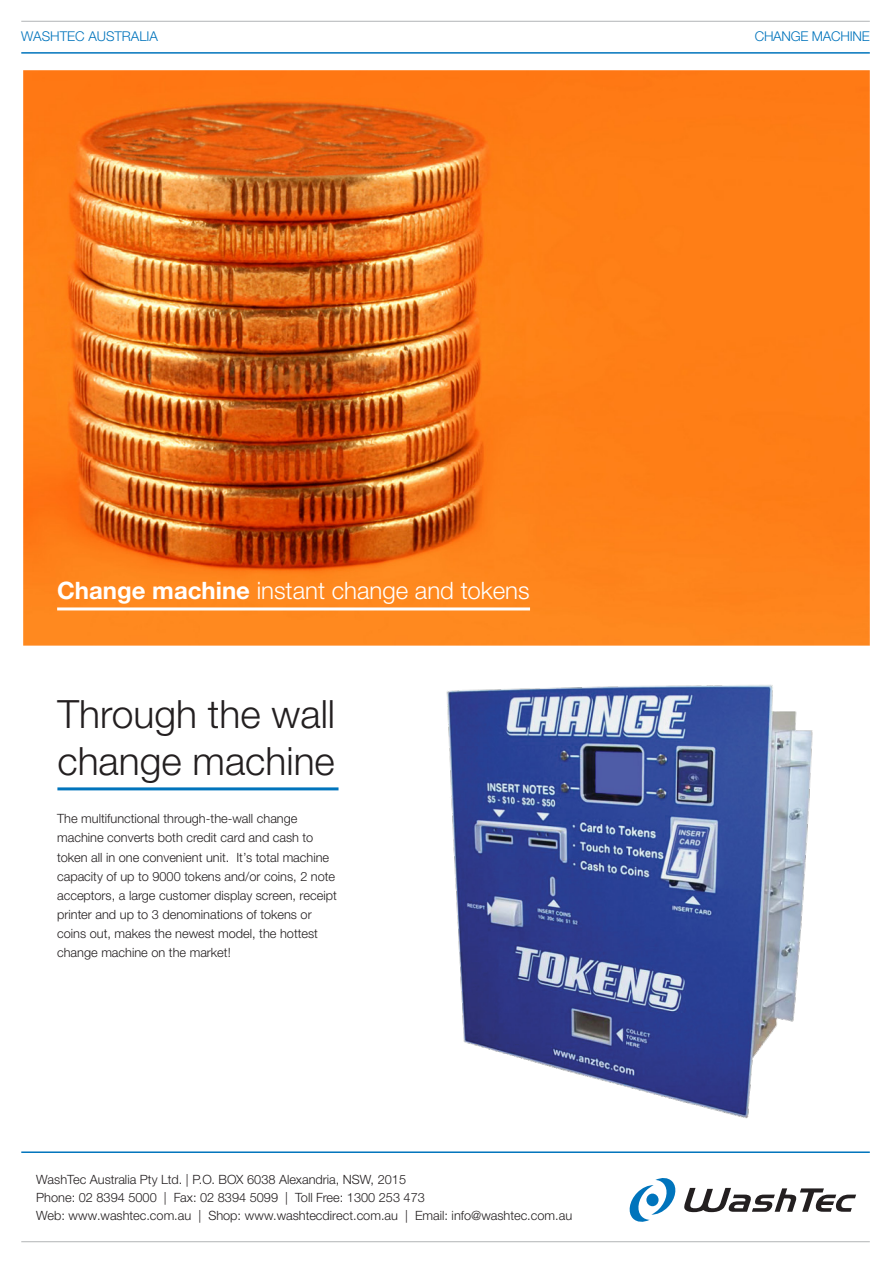
<style>
.page{position:relative;width:893px;height:1263px;background:#fff}
.page>*{position:absolute;margin:0;border:0;box-sizing:border-box;transform-origin:0 0}
.t1{font:300 39px/46.5px "Helvetica Neue LTW1 G";color:#231f20}
.t2{font:300 24px "Helvetica Neue LTW1 G";color:#fff}
.t3{font:300 13.5px "Helvetica Neue LTW1 G";letter-spacing:-.015em;color:#0074bc}
.t4{font:300 12.75px/19.2px "Helvetica Neue LTW1 G";color:#231f20}
.s1{font-weight:700}
</style>
<div class="page">
<img style="left:23px;top:70px;width:847px;height:576px">
<hr style="left:21px;top:21px;width:849px;height:1px;background:#b1b4b6">
<hr style="left:21px;top:1241px;width:849px;height:1px;background:#b1b4b6">
<hr style="left:21px;top:52px;width:849px;height:2px;background:#0074bc">
<hr style="left:57px;top:607px;width:473px;height:3px;background:#fff">
<svg style="left:629px;top:1178px;width:47px;height:44px"></svg>
<svg style="left:684px;top:1188px;width:172px;height:24px"></svg>
<hr style="left:21px;top:1151px;width:849px;height:2px;background:#0074bc">
<hr style="left:57px;top:787px;width:281px;height:3px;background:#0074bc">
<img style="left:446px;top:685px;width:367px;height:434px">
<p class="t3" style="left:21px;top:28px;width:138px">WASHTEC AUSTRALIA</p>
<p class="t3" style="left:755px;top:28px;width:117px">CHANGE MACHINE</p>
<h2 class="t2" style="left:57px;top:575px;width:474px"><span class="s1">Change machine</span> instant change and tokens</h2>
<h1 class="t1" style="left:57px;top:691px;width:279px">Through the wall change machine</h1>
<p class="t4" style="left:57px;top:809px;width:281px">The multifunctional through-the-wall change machine converts both credit card and cash to token all in one convenient unit. It’s total machine capacity of up to 9000 tokens and/or coins, 2 note acceptors, a large customer display screen, receipt printer and up to 3 denominations of tokens or coins out, makes the newest model, the hottest change machine on the market!</p>
<p class="t4" style="left:36px;top:1170px;width:537px;line-height:18px">WashTec Australia Pty Ltd. | P.O. BOX 6038 Alexandria, NSW, 2015<br>Phone: 02 8394 5000 | Fax: 02 8394 5099 | Toll Free: 1300 253 473<br>Web: www.washtec.com.au | Shop: www.washtecdirect.com.au | Email: info@washtec.com.au</p>
</div>
